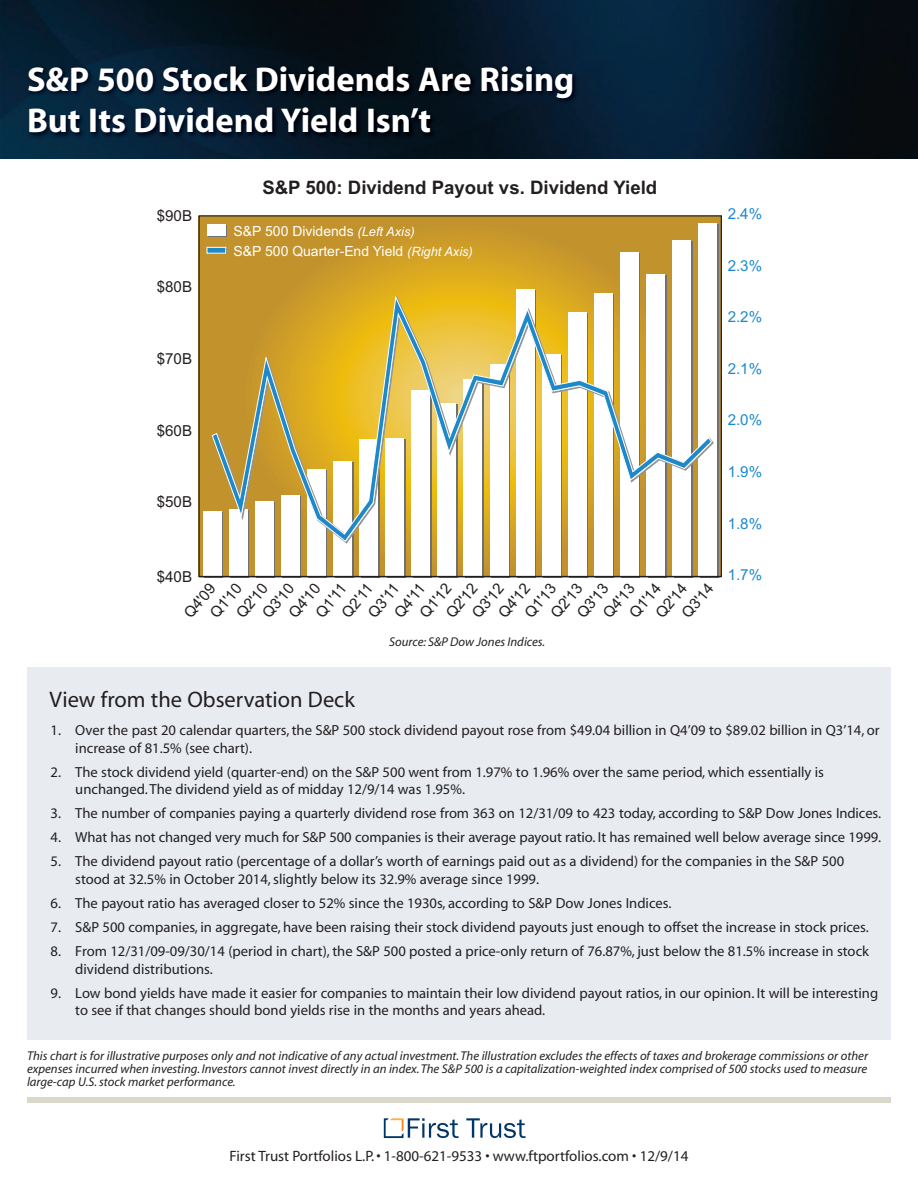
<style>
.page{position:relative;width:918px;height:1188px;background:#fff}
.page>*{position:absolute;margin:0;border:0;box-sizing:border-box;transform-origin:0 0}
.t1{font:700 34.5px/41.4px "Myriad";color:#fff}
.t2{font:22.5px "Myriad";color:#231f20}
.t3{font:700 18.6px "Arial";color:#231f20}
.t4{font:15.15px "Arial";color:#231f20}
.t5{font:15.15px "Arial";color:#1d8acb}
.t6{font:15px "Myriad";color:#231f20}
.t7{font:14.7px/17.5px "Myriad";color:#231f20}
.t8{font:13.95px/19.8px "Arial";color:#fff}
.t9{font:italic 12.75px/12.8px "Myriad";color:#231f20;text-align:justify}
.s1{font-style:italic;font-size:12.75px}
</style>
<div class="page">
<div style="left:27px;top:667px;width:864px;height:373px;background:#e8ecf1"></div>
<img style="left:0;top:0;width:918px;height:159px">
<svg style="left:466px;top:1118px;width:60px;height:20px"></svg>
<svg style="left:384px;top:1118px;width:75px;height:20px"></svg>
<div style="left:27px;top:1097px;width:864px;height:6px;background:#dad8ca"></div>
<img style="left:7px;top:52px;width:609px;height:99px">
<svg style="left:200px;top:217px;width:520px;height:358px;background:#c6972b"></svg>
<div style="left:204px;top:513px;width:19px;height:65px;background:#6f7073"></div>
<div style="left:230px;top:511px;width:19px;height:67px;background:#6f7073"></div>
<div style="left:256px;top:503px;width:19px;height:75px;background:#6f7073"></div>
<div style="left:283px;top:497px;width:18px;height:81px;background:#6f7073"></div>
<div style="left:309px;top:471px;width:18px;height:107px;background:#6f7073"></div>
<div style="left:361px;top:441px;width:19px;height:137px;background:#6f7073"></div>
<div style="left:387px;top:439px;width:19px;height:139px;background:#6f7073"></div>
<div style="left:700px;top:224px;width:19px;height:354px;background:#6f7073"></div>
<div style="left:203px;top:511px;width:19px;height:66px;background:#fff"></div>
<div style="left:229px;top:510px;width:19px;height:67px;background:#fff"></div>
<div style="left:255px;top:501px;width:19px;height:76px;background:#fff"></div>
<div style="left:281px;top:495px;width:19px;height:82px;background:#fff"></div>
<div style="left:307px;top:469px;width:19px;height:108px;background:#fff"></div>
<div style="left:333px;top:461px;width:19px;height:116px;background:#fff"></div>
<div style="left:359px;top:439px;width:19px;height:138px;background:#fff"></div>
<div style="left:385px;top:438px;width:19px;height:139px;background:#fff"></div>
<div style="left:411px;top:390px;width:19px;height:187px;background:#fff"></div>
<div style="left:437px;top:403px;width:19px;height:174px;background:#fff"></div>
<div style="left:464px;top:380px;width:18px;height:197px;background:#fff"></div>
<div style="left:490px;top:364px;width:18px;height:213px;background:#fff"></div>
<div style="left:516px;top:289px;width:18px;height:288px;background:#fff"></div>
<div style="left:542px;top:354px;width:19px;height:223px;background:#fff"></div>
<div style="left:568px;top:312px;width:19px;height:265px;background:#fff"></div>
<div style="left:594px;top:293px;width:19px;height:284px;background:#fff"></div>
<div style="left:620px;top:252px;width:19px;height:325px;background:#fff"></div>
<div style="left:646px;top:274px;width:19px;height:303px;background:#fff"></div>
<div style="left:672px;top:240px;width:19px;height:337px;background:#fff"></div>
<div style="left:698px;top:223px;width:19px;height:354px;background:#fff"></div>
<hr style="left:199px;top:577px;width:522px;height:1px;background:#231f20">
<svg style="left:211px;top:292px;width:503px;height:253px"></svg>
<div style="left:208px;top:225px;width:19px;height:12px;background:#6f7073"></div>
<svg style="left:208px;top:249px;width:19px;height:5px"></svg>
<svg style="left:212px;top:295px;width:500px;height:247px"></svg>
<div style="left:207px;top:224px;width:19px;height:12px;background:#fff"></div>
<div style="left:207px;top:247px;width:19px;height:6px;background:#1e89ca"></div>
<div style="left:207px;top:247px;width:19px;height:6px;border:1px solid #fff"></div>
<h1 class="t1" style="left:27px;top:61px;width:549px">S&amp;P 500 Stock Dividends Are Rising<br>But Its Dividend Yield Isn’t</h1>
<p class="t4" style="left:157px;top:206px;width:37px">$90B</p>
<p class="t4" style="left:157px;top:277px;width:37px">$80B</p>
<p class="t4" style="left:157px;top:349px;width:37px">$70B</p>
<p class="t4" style="left:157px;top:421px;width:37px">$60B</p>
<p class="t4" style="left:157px;top:492px;width:37px">$50B</p>
<p class="t3" style="left:262px;top:175px;width:396px">S&amp;P 500: Dividend Payout vs. Dividend Yield</p>
<p class="t8" style="left:234px;top:222px;width:241px">S&amp;P 500 Dividends <span class="s1">(Left Axis)<br></span>S&amp;P 500 Quarter-End Yield <span class="s1">(Right Axis)</span></p>
<p class="t5" style="left:728px;top:204px;width:36px">2.4%</p>
<p class="t5" style="left:728px;top:256px;width:36px">2.3%</p>
<p class="t5" style="left:728px;top:307px;width:36px">2.2%</p>
<p class="t5" style="left:728px;top:359px;width:36px">2.1%</p>
<p class="t5" style="left:728px;top:410px;width:36px">2.0%</p>
<p class="t5" style="left:728px;top:462px;width:36px">1.9%</p>
<p class="t5" style="left:728px;top:513px;width:36px">1.8%</p>
<p class="t4" style="left:157px;top:566px;width:37px">$40B</p>
<p class="t4" style="left:179px;top:610px;width:41px;rotate:-50deg">Q4'09</p>
<p class="t4" style="left:599px;top:610px;width:41px;rotate:-50deg">Q4'13</p>
<p class="t4" style="left:546px;top:610px;width:41px;rotate:-50deg">Q2'13</p>
<p class="t4" style="left:572px;top:610px;width:41px;rotate:-50deg">Q3'13</p>
<p class="t4" style="left:520px;top:610px;width:41px;rotate:-50deg">Q1'13</p>
<p class="t4" style="left:284px;top:610px;width:41px;rotate:-50deg">Q4'10</p>
<p class="t4" style="left:206px;top:610px;width:41px;rotate:-50deg">Q1'10</p>
<p class="t4" style="left:258px;top:610px;width:41px;rotate:-50deg">Q3'10</p>
<p class="t4" style="left:232px;top:610px;width:41px;rotate:-50deg">Q2'10</p>
<p class="t4" style="left:651px;top:610px;width:41px;rotate:-50deg">Q2'14</p>
<p class="t4" style="left:677px;top:610px;width:41px;rotate:-50deg">Q3'14</p>
<p class="t4" style="left:625px;top:610px;width:41px;rotate:-50deg">Q1'14</p>
<p class="t4" style="left:494px;top:610px;width:41px;rotate:-50deg">Q4'12</p>
<p class="t4" style="left:415px;top:610px;width:41px;rotate:-50deg">Q1'12</p>
<p class="t4" style="left:468px;top:610px;width:41px;rotate:-50deg">Q3'12</p>
<p class="t4" style="left:441px;top:610px;width:41px;rotate:-50deg">Q2'12</p>
<p class="t4" style="left:363px;top:609px;width:40px;rotate:-50deg">Q3'11</p>
<p class="t4" style="left:337px;top:609px;width:40px;rotate:-50deg">Q2'11</p>
<p class="t4" style="left:390px;top:609px;width:40px;rotate:-50deg">Q4'11</p>
<p class="t4" style="left:311px;top:609px;width:40px;rotate:-50deg">Q1'11</p>
<p class="t9" style="left:389px;top:636px;width:158px">Source: S&amp;P Dow Jones Indices.</p>
<p class="t5" style="left:728px;top:565px;width:36px">1.7%</p>
<h2 class="t2" style="left:50px;top:691px;width:307px">View from the Observation Deck</h2>
<p class="t7" style="left:75px;top:723px;width:806px;text-indent:-25px">1. Over the past 20 calendar quarters, the S&amp;P 500 stock dividend payout rose from $49.04 billion in Q4’09 to $89.02 billion in Q3’14, or increase of 81.5% (see chart).</p>
<p class="t7" style="left:75px;top:764px;width:750px;text-indent:-25px">2. The stock dividend yield (quarter-end) on the S&amp;P 500 went from 1.97% to 1.96% over the same period, which essentially is unchanged.The dividend yield as of midday 12/9/14 was 1.95%.</p>
<p class="t7" style="left:51px;top:806px;width:832px">3. The number of companies paying a quarterly dividend rose from 363 on 12/31/09 to 423 today, according to S&amp;P Dow Jones Indices.</p>
<p class="t7" style="left:51px;top:830px;width:832px">4. What has not changed very much for S&amp;P 500 companies is their average payout ratio. It has remained well below average since 1999.</p>
<p class="t7" style="left:75px;top:854px;width:770px;text-indent:-25px">5. The dividend payout ratio (percentage of a dollar’s worth of earnings paid out as a dividend) for the companies in the S&amp;P 500 stood at 32.5% in October 2014, slightly below its 32.9% average since 1999.</p>
<p class="t7" style="left:51px;top:896px;width:622px">6. The payout ratio has averaged closer to 52% since the 1930s, according to S&amp;P Dow Jones Indices.</p>
<p class="t7" style="left:51px;top:920px;width:820px">7. S&amp;P 500 companies, in aggregate, have been raising their stock dividend payouts just enough to offset the increase in stock prices.</p>
<p class="t7" style="left:75px;top:944px;width:795px;text-indent:-25px">8. From 12/31/09-09/30/14 (period in chart), the S&amp;P 500 posted a price-only return of 76.87%, just below the 81.5% increase in stock dividend distributions.</p>
<p class="t7" style="left:75px;top:985px;width:804px;text-indent:-25px">9. Low bond yields have made it easier for companies to maintain their low dividend payout ratios, in our opinion. It will be interesting to see if that changes should bond yields rise in the months and years ahead.</p>
<p class="t9" style="left:27px;top:1051px;width:843px">This chart is for illustrative purposes only and not indicative of any actual investment.The illustration excludes the effects of taxes and brokerage commissions or other expenses incurred when investing. Investors cannot invest directly in an index.The S&amp;P 500 is a capitalization-weighted index comprised of 500 stocks used to measure large-cap U.S.stock market performance.</p>
<p class="t6" style="left:230px;top:1151px;width:460px">First Trust Portfolios L.P.• 1-800-621-9533 • www.ftportfolios.com • 12/9/14</p>
</div>
